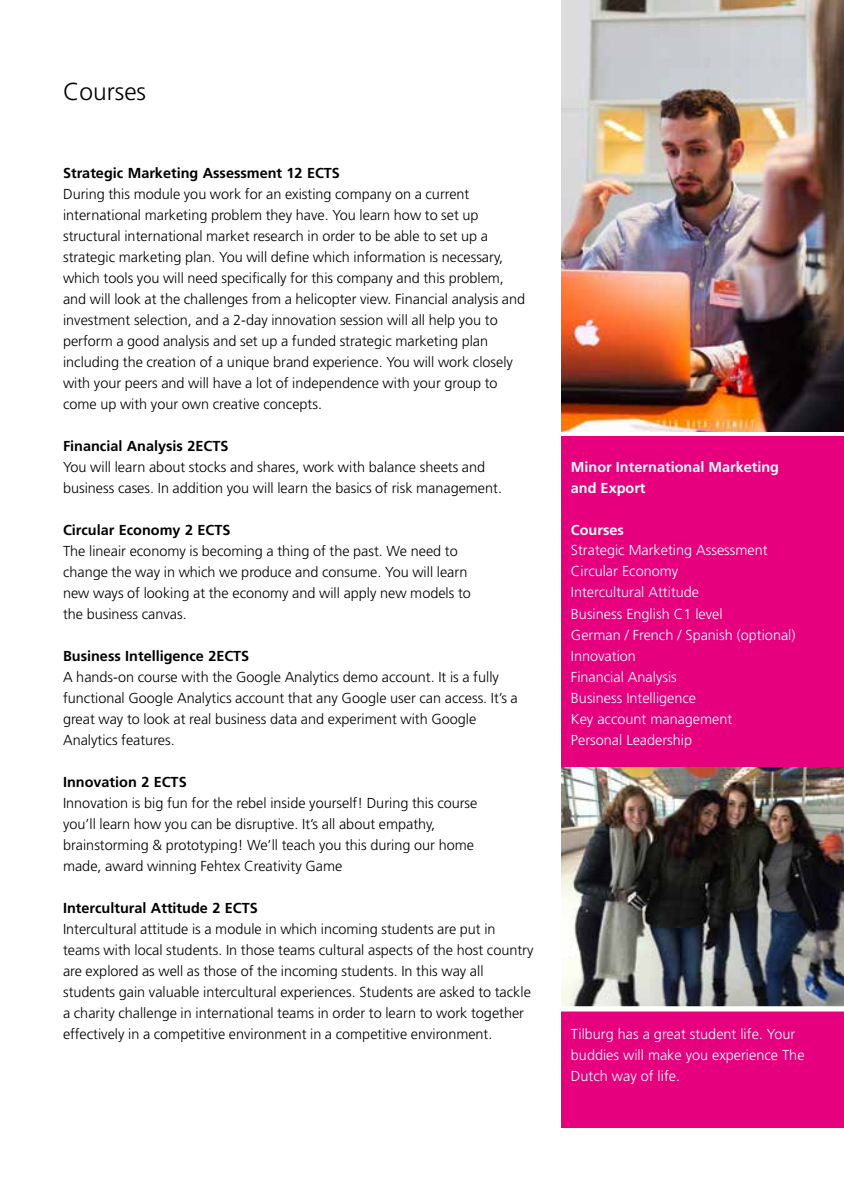
<style>
.page{position:relative;width:844px;height:1191px;background:#fff}
.page>*{position:absolute;margin:0;border:0;box-sizing:border-box;transform-origin:0 0}
.t1{font:300 24.5px "Fontys Frutiger";color:#000}
.t2{font:300 14.35px/21px "Fontys Frutiger";color:#000}
.t3{font:300 14.35px/21px "Fontys Frutiger";color:#fff}
.t4{font:700 14.35px "Fontys Frutiger";color:#000}
.t5{font:700 14.35px/21px "Fontys Frutiger";color:#fff}
</style>
<div class="page">
<img style="left:561px;top:0;width:282px;height:432px">
<div style="left:561px;top:437px;width:282px;height:691px;background:#e6007d"></div>
<img style="left:561px;top:768px;width:282px;height:238px">
<div style="left:561px;top:1006px;width:282px;height:5px;background:#fff"></div>
<h1 class="t1" style="left:63px;top:78px;width:85px">Courses</h1>
<p class="t4" style="left:63px;top:164px;width:278px">Strategic Marketing Assessment 12 ECTS</p>
<p class="t2" style="left:63px;top:183px;width:463px">During this module you work for an existing company on a current international marketing problem they have. You learn how to set up structural international market research in order to be able to set up a strategic marketing plan. You will define which information is necessary, which tools you will need specifically for this company and this problem, and will look at the challenges from a helicopter view. Financial analysis and investment selection, and a 2-day innovation session will all help you to perform a good analysis and set up a funded strategic marketing plan including the creation of a unique brand experience. You will work closely with your peers and will have a lot of independence with your group to come up with your own creative concepts.</p>
<p class="t4" style="left:63px;top:437px;width:167px">Financial Analysis 2ECTS</p>
<p class="t2" style="left:63px;top:456px;width:440px">You will learn about stocks and shares, work with balance sheets and business cases. In addition you will learn the basics of risk management.</p>
<p class="t4" style="left:63px;top:521px;width:169px">Circular Economy 2 ECTS</p>
<p class="t2" style="left:63px;top:540px;width:409px">The lineair economy is becoming a thing of the past. We need to change the way in which we produce and consume. You will learn new ways of looking at the economy and will apply new models to the business canvas.</p>
<p class="t4" style="left:63px;top:647px;width:188px">Business Intelligence 2ECTS</p>
<p class="t2" style="left:63px;top:666px;width:456px">A hands-on course with the Google Analytics demo account. It is a fully functional Google Analytics account that any Google user can access. It’s a great way to look at real business data and experiment with Google Analytics features.</p>
<p class="t4" style="left:63px;top:773px;width:125px">Innovation 2 ECTS</p>
<p class="t2" style="left:63px;top:792px;width:416px">Innovation is big fun for the rebel inside yourself! During this course you’ll learn how you can be disruptive. It’s all about empathy, brainstorming &amp; prototyping! We’ll teach you this during our home made, award winning Fehtex Creativity Game</p>
<p class="t4" style="left:63px;top:899px;width:196px">Intercultural Attitude 2 ECTS</p>
<p class="t2" style="left:63px;top:918px;width:472px">Intercultural attitude is a module in which incoming students are put in teams with local students. In those teams cultural aspects of the host country are explored as well as those of the incoming students. In this way all students gain valuable intercultural experiences. Students are asked to tackle a charity challenge in international teams in order to learn to work together effectively in a competitive environment in a competitive environment.</p>
<p class="t5" style="left:570px;top:456px;width:210px">Minor International Marketing and Export</p>
<p class="t5" style="left:570px;top:519px;width:54px">Courses</p>
<p class="t3" style="left:570px;top:540px;width:226px">Strategic Marketing Assessment<br>Circular Economy<br>Intercultural Attitude<br>Business English C1 level<br>German / French / Spanish (optional)<br>Innovation<br>Financial Analysis<br>Business Intelligence<br>Key account management<br>Personal Leadership</p>
<p class="t3" style="left:570px;top:1023px;width:235px">Tilburg has a great student life. Your buddies will make you experience The<br>Dutch way of life.</p>
</div>
